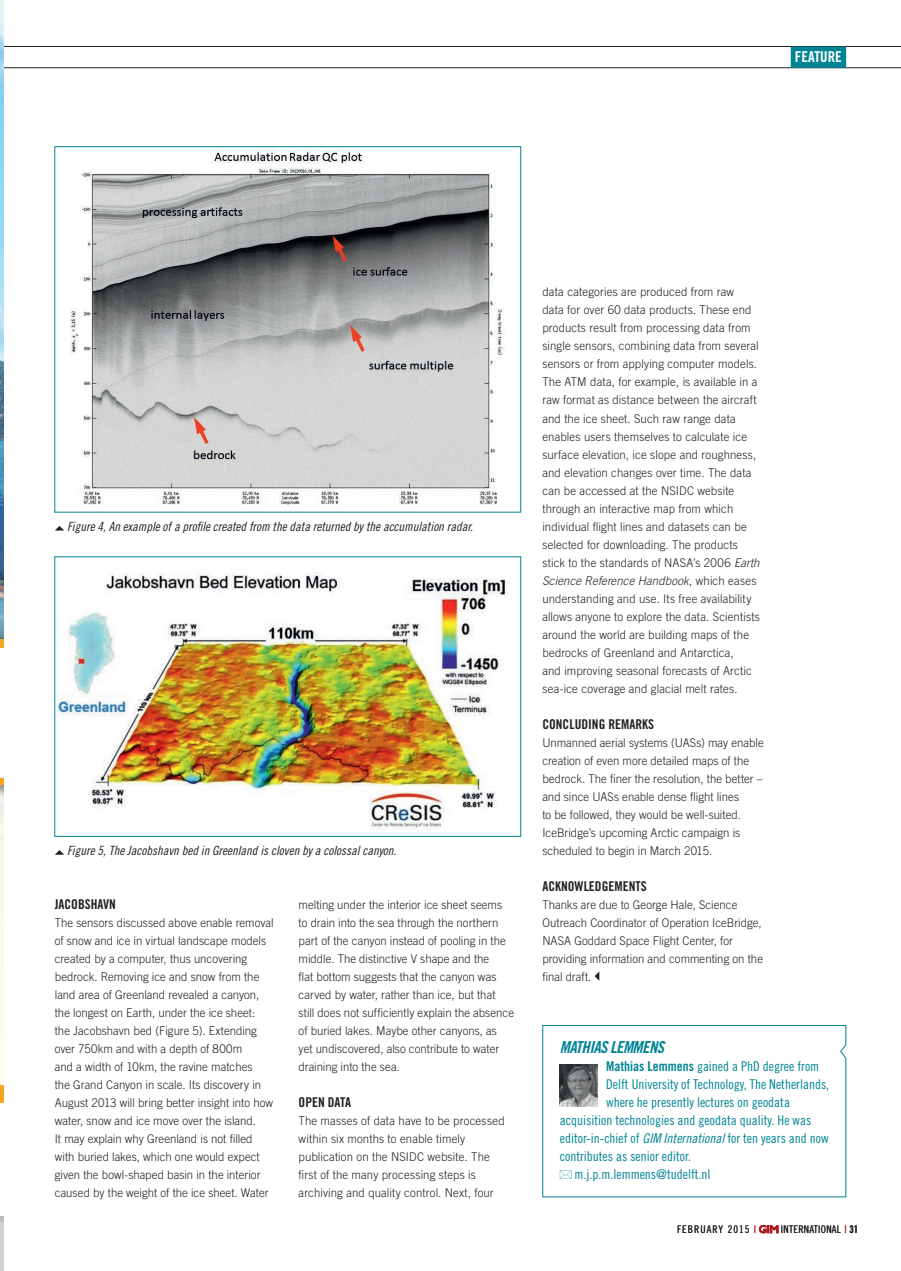
<style>
.page{position:relative;width:901px;height:1271px;background:#fff}
.page>*{position:absolute;margin:0;border:0;box-sizing:border-box;transform-origin:0 0}
.t1{font:16.5px "Trade Gothic LT Std Bd Cn 20 Obl";letter-spacing:-.03em;color:#008494}
.t2{font:15px "Trade Gothic LT Std Bd Cn 20";color:#fff}
.t3{font:13.5px "Trade Gothic LT Std Cn 18";color:#008494}
.t4{font:13.5px "Trade Gothic LT Std Bd Cn 20";color:#231f20}
.t5{font:12.75px "Trade Gothic LT Std Cn 18 Obl";color:#231f20}
.t6{font:300 12px/18px "Trade Gothic LT Std";letter-spacing:.005em;color:#231f20;scale:.95 1}
.t7{font:10.5px "Trade Gothic LT Std Cn 18";letter-spacing:.025em;color:#231f20}
.t8{font:10.5px "Trade Gothic LT Std Cn 18";letter-spacing:.1em;color:#231f20}
.s1{font-style:italic}
.s2{font-family:"Trade Gothic LT Std Bd Cn 20"}
.s3{font-family:"Trade Gothic LT Std Cn 18 Obl"}
.s4{color:#ae1a1e}
</style>
<div class="page">
<hr style="left:4px;top:67px;width:896px;height:1px;background:#231f20">
<hr style="left:4px;top:46px;width:896px;height:1px;background:#231f20">
<div style="left:790px;top:47px;width:56px;height:21px;background:#008494"></div>
<svg style="left:759px;top:1225px;width:19px;height:7px"></svg>
<img style="left:70px;top:150px;width:435px;height:355px">
<img style="left:58px;top:572px;width:450px;height:258px">
<img style="left:0;top:0;width:4px;height:639px">
<hr style="left:0;top:1219px;width:4px;height:51px;background:#d1d2d4">
<svg style="left:0;top:1216px;width:4px;height:5px"></svg>
<hr style="left:0;top:1085px;width:4px;height:17px;background:#f9a51b">
<svg style="left:0;top:639px;width:4px;height:189px"></svg>
<svg style="left:542px;top:1025px;width:304px;height:172px"></svg>
<svg style="left:559px;top:1170px;width:12px;height:8px"></svg>
<svg style="left:594px;top:972px;width:5px;height:8px"></svg>
<svg style="left:55px;top:850px;width:9px;height:4px"></svg>
<svg style="left:55px;top:526px;width:9px;height:4px"></svg>
<p class="t2" style="left:794px;top:52px;width:48px">FEATURE</p>
<p class="t5" style="left:67px;top:521px;width:407px">Figure 4, An example of a profile created from the data returned by the accumulation radar.</p>
<p class="t5" style="left:67px;top:845px;width:331px">Figure 5, The Jacobshavn bed in Greenland is cloven by a colossal canyon.</p>
<p class="t4" style="left:55px;top:899px;width:62px">JACOBSHAVN</p>
<p class="t6" style="left:55px;top:914px;width:232px">The sensors discussed above enable removal of snow and ice in virtual landscape models created by a computer, thus uncovering bedrock. Removing ice and snow from the land area of Greenland revealed a canyon, the longest on Earth, under the ice sheet:<br>the Jacobshavn bed (Figure 5). Extending over 750km and with a depth of 800m<br>and a width of 10km, the ravine matches<br>the Grand Canyon in scale. Its discovery in August 2013 will bring better insight into how water, snow and ice move over the island.<br>It may explain why Greenland is not filled with buried lakes, which one would expect given the bowl-shaped basin in the interior caused by the weight of the ice sheet. Water</p>
<p class="t6" style="left:298px;top:896px;width:228px">melting under the interior ice sheet seems<br>to drain into the sea through the northern part of the canyon instead of pooling in the middle. The distinctive V shape and the<br>flat bottom suggests that the canyon was carved by water, rather than ice, but that still does not sufficiently explain the absence of buried lakes. Maybe other canyons, as<br>yet undiscovered, also contribute to water draining into the sea.</p>
<p class="t4" style="left:298px;top:1097px;width:54px">OPEN DATA</p>
<p class="t6" style="left:298px;top:1112px;width:218px">The masses of data have to be processed within six months to enable timely publication on the NSIDC website. The first of the many processing steps is archiving and quality control. Next, four</p>
<p class="t6" style="left:542px;top:284px;width:230px">data categories are produced from raw<br>data for over 60 data products. These end products result from processing data from single sensors, combining data from several sensors or from applying computer models.<br>The ATM data, for example, is available in a raw format as distance between the aircraft and the ice sheet. Such raw range data enables users themselves to calculate ice surface elevation, ice slope and roughness, and elevation changes over time. The data can be accessed at the NSIDC website through an interactive map from which individual flight lines and datasets can be selected for downloading. The products stick to the standards of NASA’s 2006 <span class="s1">Earth Science Reference Handbook</span>, which eases understanding and use. Its free availability allows anyone to explore the data. Scientists around the world are building maps of the bedrocks of Greenland and Antarctica,<br>and improving seasonal forecasts of Arctic sea-ice coverage and glacial melt rates.</p>
<p class="t4" style="left:542px;top:719px;width:113px">CONCLUDING REMARKS</p>
<p class="t6" style="left:542px;top:734px;width:234px">Unmanned aerial systems (UASs) may enable creation of even more detailed maps of the bedrock. The finer the resolution, the better – and since UASs enable dense flight lines<br>to be followed, they would be well-suited.<br>IceBridge’s upcoming Arctic campaign is scheduled to begin in March 2015.</p>
<p class="t4" style="left:542px;top:881px;width:106px">ACKNOWLEDGEMENTS</p>
<p class="t6" style="left:542px;top:896px;width:234px">Thanks are due to George Hale, Science Outreach Coordinator of Operation IceBridge, NASA Goddard Space Flight Center, for providing information and commenting on the final draft.</p>
<h1 class="t1" style="left:559px;top:1040px;width:106px">MATHIAS LEMMENS</h1>
<p class="t3" style="left:606px;top:1061px;width:214px"><span class="s2">Mathias Lemmens</span> gained a PhD degree from</p>
<p class="t3" style="left:606px;top:1079px;width:224px">Delft University of Technology, The Netherlands,</p>
<p class="t3" style="left:606px;top:1097px;width:185px">where he presently lectures on geodata</p>
<p class="t3" style="left:559px;top:1115px;width:253px">acquisition technologies and geodata quality. He was</p>
<p class="t3" style="left:559px;top:1133px;width:270px">editor-in-chief of <span class="s3">GIM International</span> for ten years and now</p>
<p class="t3" style="left:559px;top:1151px;width:133px">contributes as senior editor.</p>
<p class="t3" style="left:574px;top:1169px;width:138px">m.j.p.m.lemmens@tudelft.nl</p>
<p class="t8" style="left:677px;top:1225px;width:81px">FEBRUARY 2015 <span class="s4">|</span></p>
<p class="t7" style="left:780px;top:1225px;width:79px">INTERNATIONAL <span class="s4">|</span> <span class="s2">31</span></p>
</div>
